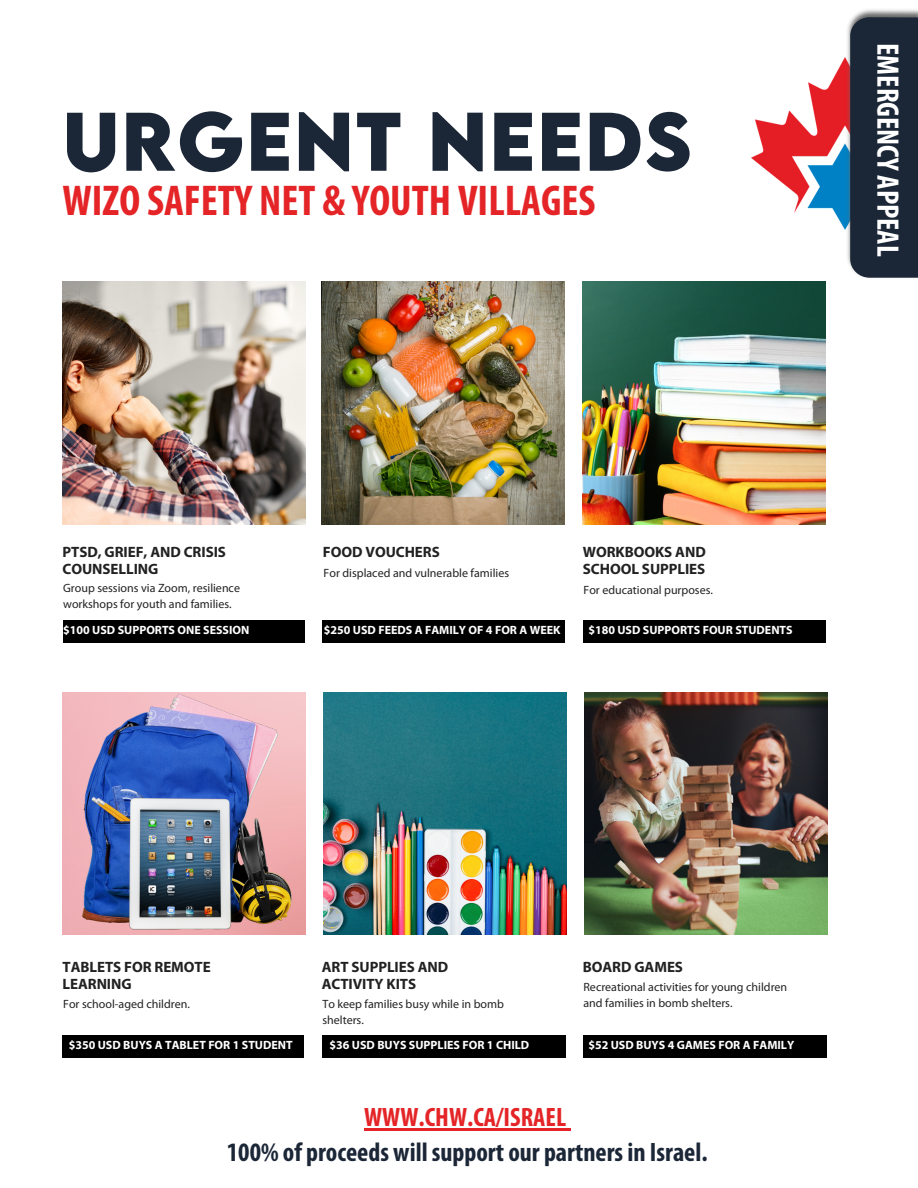
<style>
.page{position:relative;width:918px;height:1188px;background:#fff}
.page>*{position:absolute;margin:0;border:0;box-sizing:border-box;transform-origin:0 0}
.t1{font:700 73.65px "LEMONMILK";letter-spacing:.02em;color:#1b2637}
.t2{font:700 condensed 43.2px "Myriad Pro";color:#e42426}
.t3{font:700 condensed 31.2px "Myriad Pro";color:#fff}
.t4{font:700 condensed 26.7px "Myriad Pro";color:#1b2637}
.t5{font:700 condensed 26.7px "Myriad Pro";color:#e42426}
.t6{font:700 15px/16.8px "Myriad Pro";letter-spacing:-.005em;color:#222}
.t7{font:12px/16px "Myriad Pro";color:#222}
.t8{font:700 12px "Myriad Pro";color:#fff}
</style>
<div class="page">
<img style="left:63px;top:281px;width:243px;height:243px">
<img style="left:322px;top:281px;width:243px;height:243px">
<img style="left:583px;top:281px;width:243px;height:243px">
<img style="left:63px;top:692px;width:236px;height:242px">
<img style="left:323px;top:692px;width:243px;height:242px">
<img style="left:584px;top:692px;width:243px;height:242px">
<img style="left:752px;top:57px;width:93px;height:172px">
<img style="left:845px;top:9px;width:73px;height:256px">
<svg style="left:850px;top:17px;width:68px;height:261px;background:#1e293a"></svg>
<div style="left:63px;top:620px;width:242px;height:23px;background:#000"></div>
<hr style="left:364px;top:1129px;width:202px;height:2px;background:#e42426">
<div style="left:583px;top:620px;width:243px;height:23px;background:#000"></div>
<div style="left:323px;top:1035px;width:243px;height:22px;background:#000"></div>
<div style="left:322px;top:620px;width:242px;height:23px;background:#000"></div>
<div style="left:63px;top:1035px;width:241px;height:22px;background:#000"></div>
<div style="left:583px;top:1035px;width:243px;height:22px;background:#000"></div>
<p class="t1" style="left:63px;top:91px;width:631px">URGENT NEEDS</p>
<p class="t2" style="left:63px;top:182px;width:534px">WIZO SAFETY NET &amp; YOUTH VILLAGES</p>
<p class="t3" style="left:901px;top:43px;width:215px;rotate:90deg">EMERGENCYAPPEAL</p>
<p class="t6" style="left:63px;top:545px;width:165px">PTSD, GRIEF, AND CRISIS<br>COUNSELLING</p>
<p class="t7" style="left:63px;top:581px;width:178px">Group sessions via Zoom, resilience workshops for youth and families.</p>
<p class="t6" style="left:323px;top:545px;width:118px">FOOD VOUCHERS</p>
<p class="t7" style="left:324px;top:566px;width:187px">For displaced and vulnerable families</p>
<p class="t6" style="left:583px;top:545px;width:124px">WORKBOOKS AND<br>SCHOOL SUPPLIES</p>
<p class="t7" style="left:584px;top:582px;width:131px">For educational purposes.</p>
<p class="t8" style="left:63px;top:625px;width:188px">$100 USD SUPPORTS ONE SESSION</p>
<p class="t8" style="left:588px;top:625px;width:206px">$180 USD SUPPORTS FOUR STUDENTS</p>
<p class="t8" style="left:324px;top:625px;width:238px">$250 USD FEEDS A FAMILY OF 4 FOR A WEEK</p>
<p class="t6" style="left:63px;top:959px;width:150px">TABLETS FOR REMOTE<br>LEARNING</p>
<p class="t7" style="left:63px;top:997px;width:128px">For school-aged children.</p>
<p class="t6" style="left:322px;top:959px;width:128px">ART SUPPLIES AND<br>ACTIVITY KITS</p>
<p class="t7" style="left:322px;top:997px;width:183px">To keep families busy while in bomb shelters.</p>
<p class="t6" style="left:583px;top:959px;width:102px">BOARD GAMES</p>
<p class="t7" style="left:584px;top:980px;width:205px">Recreational activities for young children and families in bomb shelters.</p>
<p class="t8" style="left:69px;top:1040px;width:226px">$350 USD BUYS A TABLET FOR 1 STUDENT</p>
<p class="t8" style="left:588px;top:1040px;width:207px">$52 USD BUYS 4 GAMES FOR A FAMILY</p>
<p class="t8" style="left:330px;top:1040px;width:201px">$36 USD BUYS SUPPLIES FOR 1 CHILD</p>
<p class="t5" style="left:364px;top:1106px;width:203px">WWW.CHW.CA/ISRAEL</p>
<p class="t4" style="left:227px;top:1141px;width:482px">100% of proceeds will support our partners in Israel.</p>
</div>
